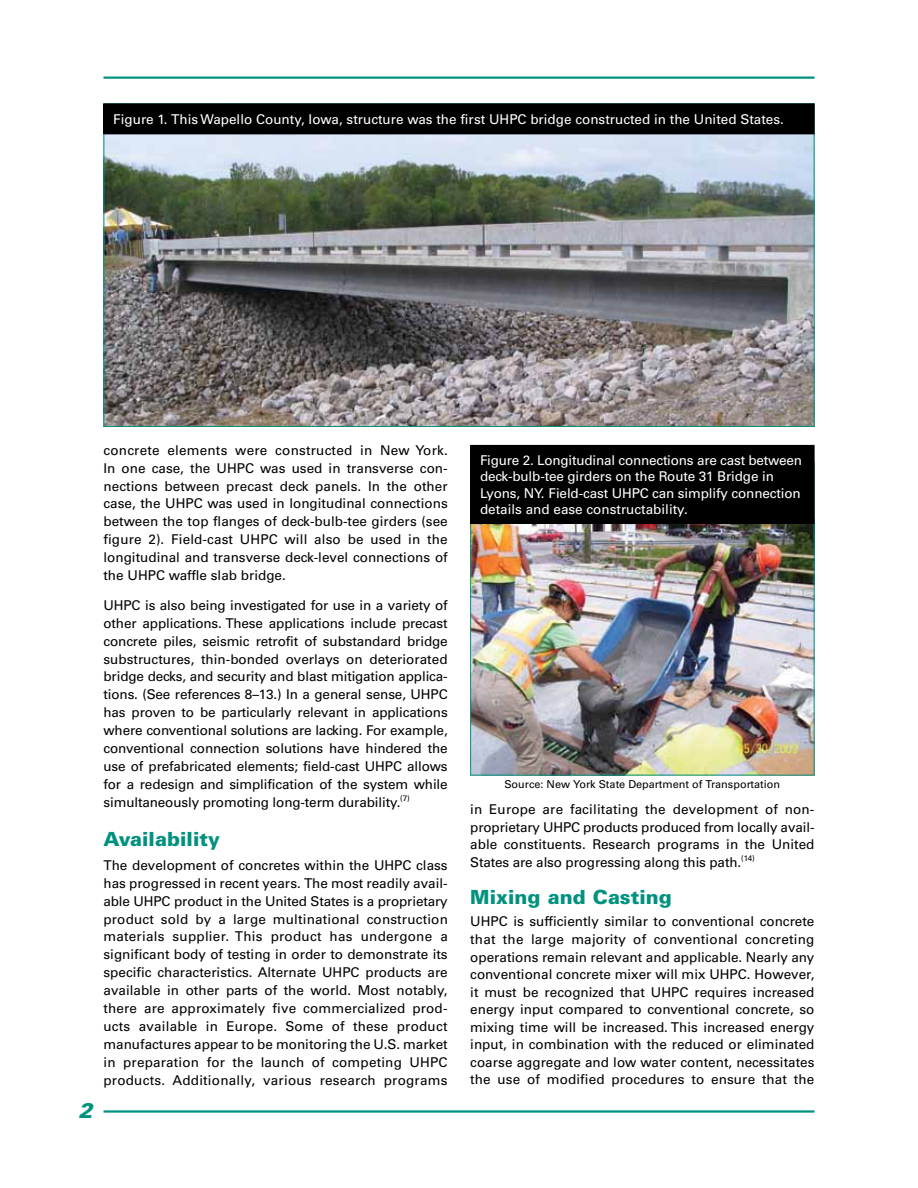
<style>
.page{position:relative;width:918px;height:1188px;background:#fff}
.page>*{position:absolute;margin:0;border:0;box-sizing:border-box;transform-origin:0 0}
.t1{font:italic 900 21px "Univers LT Std";color:#00927e}
.t2{font:900 19.5px "Univers LT Std";color:#00927e}
.t3{font:13.5px/17.9px "Univers LT Std";color:#000;text-align:justify}
.t4{font:13.5px/16.5px "Univers LT Std";letter-spacing:-.01em;color:#fff}
.t5{font:10.8px "Univers LT Std";color:#000}
</style>
<div class="page">
<hr style="left:104px;top:1110px;width:710px;height:3px;background:#00927e">
<hr style="left:104px;top:76px;width:710px;height:3px;background:#00927e">
<img style="left:106px;top:134px;width:706px;height:291px">
<div style="left:104px;top:104px;width:710px;height:30px;background:#000"></div>
<img style="left:472px;top:524px;width:340px;height:249px">
<div style="left:471px;top:445px;width:343px;height:78px;background:#000"></div>
<div style="left:470px;top:445px;width:344px;height:79px;border:1px solid #000"></div>
<p class="t4" style="left:113px;top:111px;width:672px">Figure 1. This Wapello County, Iowa, structure was the first UHPC bridge constructed in the United States.</p>
<h1 class="t1" style="left:78px;top:1097px;width:16px">2</h1>
<p class="t3" style="left:104px;top:441px;width:346px">concrete elements were constructed in New York.<br>In one case, the UHPC was used in transverse con&shy;nections between precast deck panels. In the other case, the UHPC was used in longitudinal connections between the top flanges of deck-bulb-tee girders (see figure 2). Field-cast UHPC will also be used in the longitudinal and transverse deck-level connections of the UHPC waffle slab bridge.</p>
<p class="t3" style="left:104px;top:596px;width:346px">UHPC is also being investigated for use in a variety of other applications. These applications include precast concrete piles, seismic retrofit of substandard bridge substructures, thin-bonded overlays on deteriorated bridge decks, and security and blast mitigation applica&shy;tions. (See references 8–13.) In a general sense, UHPC has proven to be particularly relevant in applications where conventional solutions are lacking. For example, conventional connection solutions have hindered the use of prefabricated elements; field-cast UHPC allows for a redesign and simplification of the system while simultaneously promoting long-term durability.<sup>(7)</sup></p>
<h2 class="t2" style="left:104px;top:827px;width:118px">Availability</h2>
<p class="t3" style="left:104px;top:856px;width:346px">The development of concretes within the UHPC class has progressed in recent years. The most readily avail&shy;able UHPC product in the United States is a proprietary product sold by a large multinational construction materials supplier. This product has undergone a significant body of testing in order to demonstrate its specific characteristics. Alternate UHPC products are available in other parts of the world. Most notably, there are approximately five commercialized prod&shy;ucts available in Europe. Some of these product manufactures appear to be monitoring the U.S. market in preparation for the launch of competing UHPC products. Additionally, various research programs</p>
<p class="t4" style="left:480px;top:452px;width:324px">Figure 2. Longitudinal connections are cast between deck-bulb-tee girders on the Route 31 Bridge in Lyons, NY. Field-cast UHPC can simplify connection details and ease constructability.</p>
<p class="t5" style="left:505px;top:778px;width:277px">Source: New York State Department of Transportation</p>
<p class="t3" style="left:470px;top:801px;width:346px">in Europe are facilitating the development of non&shy;proprietary UHPC products produced from locally avail&shy;able constituents. Research programs in the United States are also progressing along this path.<sup>(14)</sup></p>
<h2 class="t2" style="left:470px;top:885px;width:203px">Mixing and Casting</h2>
<p class="t3" style="left:470px;top:913px;width:346px">UHPC is sufficiently similar to conventional concrete that the large majority of conventional concreting operations remain relevant and applicable. Nearly any conventional concrete mixer will mix UHPC. However, it must be recognized that UHPC requires increased energy input compared to conventional concrete, so mixing time will be increased. This increased energy input, in combination with the reduced or eliminated coarse aggregate and low water content, necessitates the use of modified procedures to ensure that the</p>
</div>
